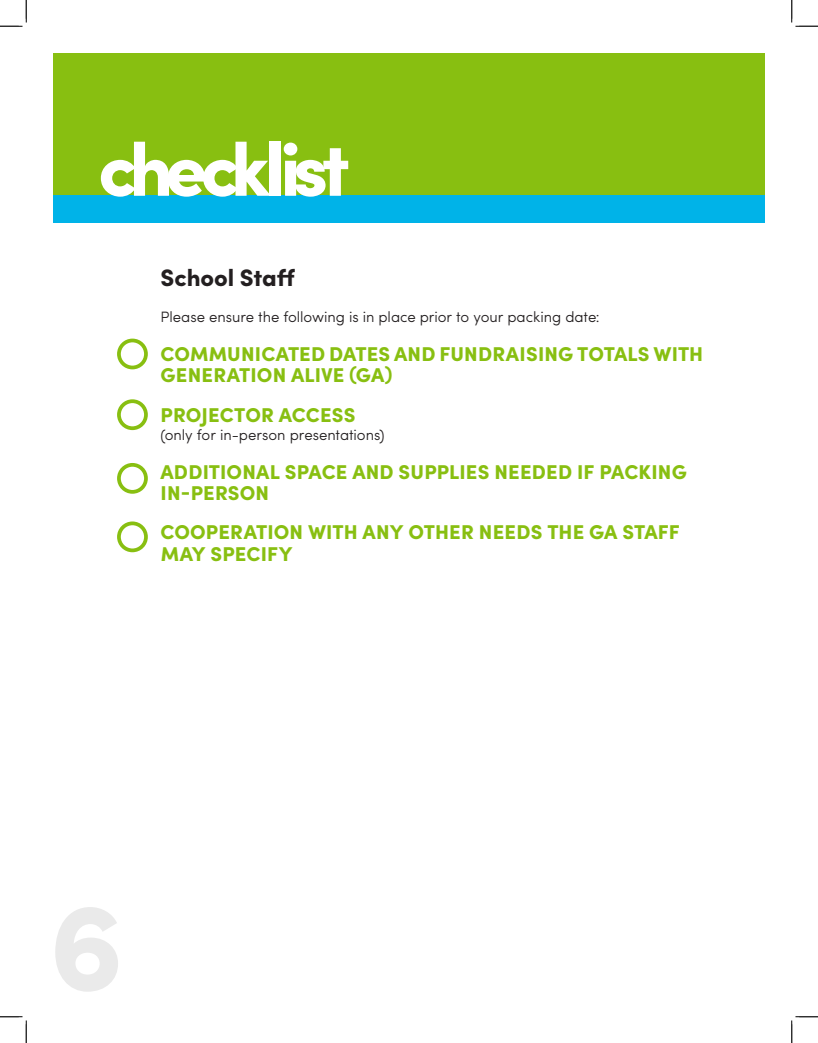
<style>
.page{position:relative;width:818px;height:1043px;background:#fff}
.page>*{position:absolute;margin:0;border:0;box-sizing:border-box;transform-origin:0 0}
.t1{font:900 125px "Sofia Pro";color:#eaeaea}
.main_header{font:900 75px "Sofia Pro";letter-spacing:-.1em;color:#fff}
.t2{font:900 23.75px "Sofia Pro";letter-spacing:-.005em;color:#231f20}
.subheader{font:900 20px/21.2px "Sofia Pro";letter-spacing:.01em;color:#88bf11}
.t3{font:300 15px "Sofia Pro";color:#231f20}
</style>
<div class="page">
<div style="left:53px;top:53px;width:711px;height:143px;background:#88bf11"></div>
<div style="left:53px;top:196px;width:711px;height:26px;background:#00b3e8"></div>
<div style="left:117px;top:338px;width:31px;height:31px;border:4px solid #88bf11;border-radius:50%"></div>
<div style="left:117px;top:399px;width:31px;height:31px;border:4px solid #88bf11;border-radius:50%"></div>
<div style="left:117px;top:463px;width:31px;height:30px;border:4px solid #88bf11;border-radius:50%"></div>
<div style="left:117px;top:521px;width:31px;height:31px;border:4px solid #88bf11;border-radius:50%"></div>
<svg style="left:0;top:0;width:27px;height:27px"></svg>
<svg style="left:0;top:1016px;width:27px;height:26px"></svg>
<svg style="left:791px;top:0;width:27px;height:27px"></svg>
<svg style="left:791px;top:1016px;width:27px;height:26px"></svg>
<p class="main_header" style="left:98px;top:110px;width:253px">checklist</p>
<p class="t2" style="left:160px;top:259px;width:136px">School Staff</p>
<p class="t3" style="left:160px;top:305px;width:441px">Please ensure the following is in place prior to your packing date:</p>
<p class="subheader" style="left:160px;top:342px;width:544px">COMMUNICATED DATES AND FUNDRAISING TOTALS WITH<br>GENERATION ALIVE (GA)</p>
<p class="subheader" style="left:160px;top:402px;width:196px">PROJECTOR ACCESS</p>
<p class="t3" style="left:161px;top:423px;width:225px">(only for in-person presentations)</p>
<p class="subheader" style="left:160px;top:459px;width:528px">ADDITIONAL SPACE AND SUPPLIES NEEDED IF PACKING<br>IN-PERSON</p>
<p class="subheader" style="left:160px;top:520px;width:521px">COOPERATION WITH ANY OTHER NEEDS THE GA STAFF<br>MAY SPECIFY</p>
<h1 class="t1" style="left:49px;top:848px;width:76px">6</h1>
</div>
